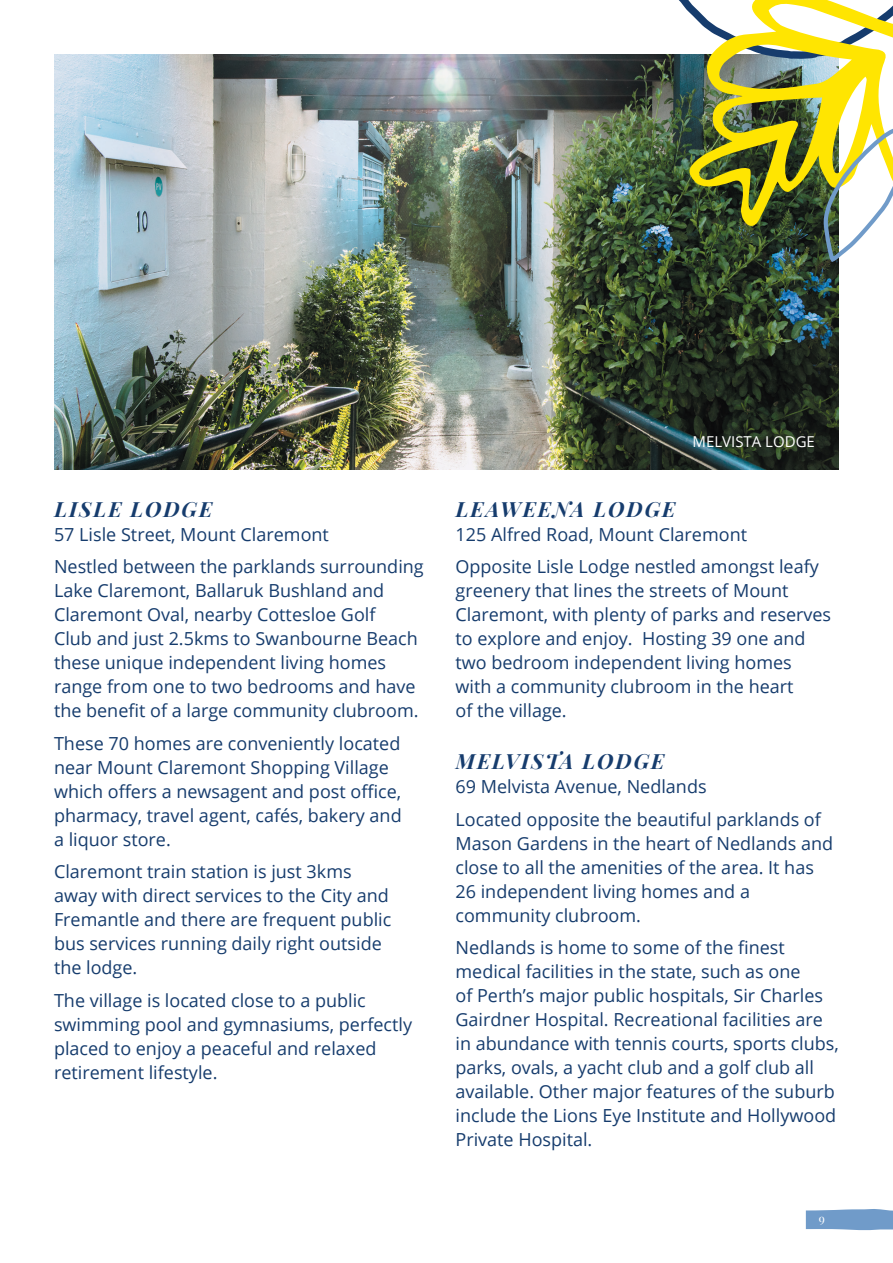
<style>
.page{position:relative;width:893px;height:1263px;background:#fff}
.page>*{position:absolute;margin:0;border:0;box-sizing:border-box;transform-origin:0 0}
.t1{font:italic 21px "Playfair Display";letter-spacing:.095em;color:#163c6d}
.t2{font:18px/24px "Open Sans";color:#163c6d}
.t3{font:15px "Open Sans";color:#fff}
.t4{font:12px "Playfair Display";color:#fff}
</style>
<div class="page">
<img style="left:54px;top:54px;width:785px;height:416px">
<svg style="left:642px;top:0;width:46px;height:64px"></svg>
<img style="left:688px;top:0;width:205px;height:228px">
<svg style="left:821px;top:125px;width:72px;height:139px"></svg>
<svg style="left:806px;top:1209px;width:87px;height:22px;background:#7fa5ce"></svg>
<p class="t1" style="left:54px;top:492px;width:159px">LISLE LODGE</p>
<p class="t2" style="left:54px;top:522px;width:276px">57 Lisle Street, Mount Claremont</p>
<p class="t2" style="left:54px;top:554px;width:371px">Nestled between the parklands surrounding Lake Claremont, Ballaruk Bushland and Claremont Oval, nearby Cottesloe Golf<br>Club and just 2.5kms to Swanbourne Beach these unique independent living homes range from one to two bedrooms and have the benefit of a large community clubroom.</p>
<p class="t2" style="left:54px;top:731px;width:349px">These 70 homes are conveniently located near Mount Claremont Shopping Village which offers a newsagent and post office, pharmacy, travel agent, cafés, bakery and a liquor store.</p>
<p class="t2" style="left:54px;top:859px;width:339px">Claremont train station is just 3kms away with direct services to the City and Fremantle and there are frequent public bus services running daily right outside the lodge.</p>
<p class="t2" style="left:54px;top:988px;width:360px">The village is located close to a public swimming pool and gymnasiums, perfectly placed to enjoy a peaceful and relaxed retirement lifestyle.</p>
<p class="t3" style="left:693px;top:431px;width:124px">MELVISTA LODGE</p>
<p class="t1" style="left:456px;top:492px;width:221px">LEAWEENA LODGE</p>
<p class="t2" style="left:455px;top:522px;width:293px">125 Alfred Road, Mount Claremont</p>
<p class="t2" style="left:455px;top:554px;width:377px">Opposite Lisle Lodge nestled amongst leafy greenery that lines the streets of Mount Claremont, with plenty of parks and reserves to explore and enjoy. Hosting 39 one and two bedroom independent living homes with a community clubroom in the heart<br>of the village.</p>
<p class="t1" style="left:456px;top:745px;width:210px">MELVISTA LODGE</p>
<p class="t2" style="left:455px;top:774px;width:253px">69 Melvista Avenue, Nedlands</p>
<p class="t2" style="left:455px;top:807px;width:379px">Located opposite the beautiful parklands of Mason Gardens in the heart of Nedlands and close to all the amenities of the area. It has 26 independent living homes and a community clubroom.</p>
<p class="t2" style="left:455px;top:935px;width:385px">Nedlands is home to some of the finest medical facilities in the state, such as one<br>of Perth’s major public hospitals, Sir Charles Gairdner Hospital. Recreational facilities are in abundance with tennis courts, sports clubs, parks, ovals, a yacht club and a golf club all available. Other major features of the suburb include the Lions Eye Institute and Hollywood Private Hospital.</p>
<p class="t4" style="left:819px;top:1209px;width:8px">9</p>
</div>
